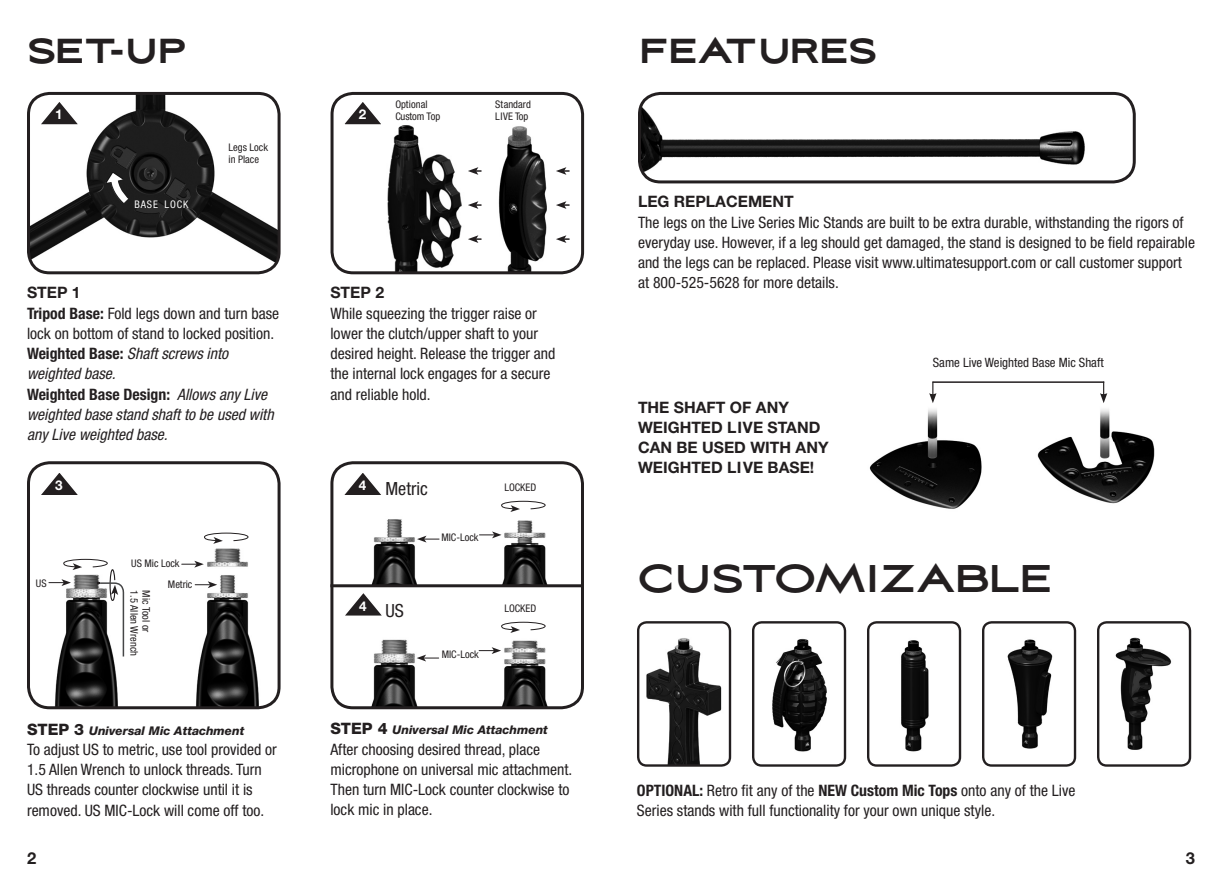
<style>
.page{position:relative;width:1222px;height:891px;background:#fff}
.page>*{position:absolute;margin:0;border:0;box-sizing:border-box;transform-origin:0 0}
.t1{font:700 48.3px "Aviano Sans";letter-spacing:-.02em;color:#231f20}
.t2{font:condensed 18.15px "Helvetica Neue";color:#231f20}
.t3{font:700 16.5px "Helvetica Neue";color:#231f20}
.t4{font:condensed 15.75px/20.2px "Helvetica Neue";color:#231f20}
.t5{font:italic condensed 15.75px/20.2px "Helvetica Neue";color:#231f20}
.t6{font:700 15.75px/20.2px "Helvetica Neue";color:#231f20}
.t7{font:700 13.5px "Helvetica Neue";color:#fff}
.t8{font:condensed 12.9px "Helvetica Neue";color:#231f20}
.t9{font:italic 800 12px "Helvetica Neue";color:#231f20}
.t10{font:condensed 10.5px/12.6px "Helvetica Neue";color:#231f20}
.t11{font:condensed 10.5px "Helvetica Neue";letter-spacing:.08em;color:#fff}
.s1{font-weight:700}
.s2{font-weight:700;font-style:normal}
.s3{font-style:normal;font-size:15.75px}
</style>
<div class="page">
<img style="left:387px;top:125px;width:75px;height:145px">
<img style="left:498px;top:126px;width:49px;height:144px">
<div style="left:330px;top:92px;width:254px;height:182px;border:3px solid #231f20;border-radius:21px"></div>
<img style="left:29px;top:96px;width:248px;height:177px">
<div style="left:27px;top:92px;width:254px;height:182px;border:3px solid #231f20;border-radius:21px"></div>
<img style="left:639px;top:93px;width:487px;height:89px">
<div style="left:638px;top:92px;width:497px;height:91px;border:3px solid #231f20;border-radius:21px"></div>
<svg style="left:37px;top:98px;width:46px;height:29px"></svg>
<svg style="left:341px;top:98px;width:40px;height:27px"></svg>
<svg style="left:556px;top:167px;width:13px;height:8px"></svg>
<svg style="left:556px;top:201px;width:13px;height:8px"></svg>
<svg style="left:556px;top:235px;width:13px;height:8px"></svg>
<svg style="left:468px;top:167px;width:13px;height:8px"></svg>
<svg style="left:468px;top:201px;width:13px;height:8px"></svg>
<svg style="left:468px;top:235px;width:13px;height:8px"></svg>
<img style="left:372px;top:519px;width:55px;height:65px">
<img style="left:492px;top:520px;width:55px;height:64px">
<img style="left:372px;top:639px;width:54px;height:66px">
<img style="left:502px;top:640px;width:45px;height:65px">
<div style="left:330px;top:461px;width:254px;height:248px;border:3px solid #231f20;border-radius:21px"></div>
<hr style="left:330px;top:584px;width:254px;height:3px;background:#231f20">
<svg style="left:501px;top:501px;width:45px;height:11px"></svg>
<svg style="left:501px;top:621px;width:45px;height:12px"></svg>
<svg style="left:344px;top:473px;width:37px;height:22px"></svg>
<svg style="left:345px;top:593px;width:37px;height:23px"></svg>
<svg style="left:479px;top:647px;width:22px;height:7px"></svg>
<svg style="left:417px;top:655px;width:22px;height:7px"></svg>
<svg style="left:479px;top:531px;width:22px;height:7px"></svg>
<svg style="left:417px;top:536px;width:22px;height:7px"></svg>
<img style="left:194px;top:548px;width:76px;height:159px">
<img style="left:41px;top:558px;width:77px;height:147px">
<div style="left:27px;top:461px;width:253px;height:248px;border:3px solid #231f20;border-radius:21px"></div>
<svg style="left:204px;top:532px;width:45px;height:12px"></svg>
<svg style="left:41px;top:473px;width:37px;height:22px"></svg>
<svg style="left:195px;top:581px;width:22px;height:7px"></svg>
<svg style="left:182px;top:561px;width:22px;height:7px"></svg>
<svg style="left:49px;top:559px;width:76px;height:99px"></svg>
<img style="left:869px;top:381px;width:286px;height:128px">
<svg style="left:929px;top:382px;width:7px;height:21px"></svg>
<svg style="left:1100px;top:382px;width:7px;height:21px"></svg>
<hr style="left:932px;top:381px;width:172px;height:2px;background:#231f20">
<img style="left:640px;top:638px;width:85px;height:126px">
<div style="left:637px;top:621px;width:94px;height:146px;border:2px solid #231f20;border-radius:9px"></div>
<img style="left:1007px;top:639px;width:46px;height:110px">
<div style="left:982px;top:621px;width:94px;height:146px;border:2px solid #231f20;border-radius:9px"></div>
<img style="left:772px;top:638px;width:55px;height:114px">
<div style="left:752px;top:621px;width:94px;height:146px;border:2px solid #231f20;border-radius:9px"></div>
<img style="left:1115px;top:637px;width:57px;height:113px">
<div style="left:1097px;top:621px;width:94px;height:146px;border:2px solid #231f20;border-radius:9px"></div>
<img style="left:901px;top:640px;width:28px;height:112px">
<div style="left:867px;top:621px;width:94px;height:146px;border:2px solid #231f20;border-radius:9px"></div>
<svg style="left:107px;top:173px;width:21px;height:30px"></svg>
<p class="t1" style="left:27px;top:20px;width:161px">set-up</p>
<p class="t1" style="left:638px;top:20px;width:241px">features</p>
<p class="t7" style="left:55px;top:106px;width:9px">1</p>
<p class="t7" style="left:359px;top:106px;width:9px">2</p>
<p class="t11" style="left:135px;top:199px;width:55px">BASE LOCK</p>
<p class="t10" style="left:229px;top:140px;width:41px">Legs Lock in Place</p>
<p class="t10" style="left:395px;top:98px;width:46px">Optional<br>Custom Top</p>
<p class="t10" style="left:495px;top:98px;width:37px">Standard<br>LIVE Top</p>
<p class="t6" style="left:27px;top:282px;width:55px">STEP 1</p>
<p class="t4" style="left:27px;top:303px;width:254px"><span class="s1">Tripod Base:</span> Fold legs down and turn base lock on bottom of stand to locked position.</p>
<p class="t5" style="left:27px;top:343px;width:203px"><span class="s2">Weighted Base:</span> Shaft screws into weighted base.</p>
<p class="t5" style="left:27px;top:384px;width:248px"><span class="s2">Weighted Base Design:</span> Allows any Live weighted base stand shaft to be used with any Live weighted base.</p>
<p class="t7" style="left:55px;top:477px;width:9px">3</p>
<p class="t10" style="left:36px;top:577px;width:12px">US</p>
<p class="t10" style="left:131px;top:557px;width:50px">US Mic Lock</p>
<p class="t10" style="left:141px;top:590px;width:67px;rotate:90deg">1.5 Allen Wrench</p>
<p class="t10" style="left:153px;top:590px;width:43px;rotate:90deg">Mic Tool or</p>
<p class="t10" style="left:168px;top:578px;width:26px">Metric</p>
<p class="t9" style="left:27px;top:723px;width:219px"><span class="s3">STEP 3</span> Universal Mic Attachment</p>
<p class="t4" style="left:27px;top:739px;width:251px">To adjust US to metric, use tool provided or 1.5 Allen Wrench to unlock threads. Turn US threads counter clockwise until it is removed. US MIC-Lock will come off too.</p>
<p class="t6" style="left:330px;top:282px;width:55px">STEP 2</p>
<p class="t4" style="left:330px;top:303px;width:208px">While squeezing the trigger raise or</p>
<p class="t4" style="left:330px;top:323px;width:209px">lower the clutch/upper shaft to your</p>
<p class="t4" style="left:330px;top:343px;width:227px">desired height. Release the trigger and the internal lock engages for a secure and reliable hold.</p>
<p class="t7" style="left:359px;top:477px;width:9px">4</p>
<p class="t2" style="left:385px;top:478px;width:44px">Metric</p>
<p class="t10" style="left:441px;top:531px;width:39px">MIC-Lock</p>
<p class="t7" style="left:359px;top:597px;width:9px">4</p>
<p class="t2" style="left:385px;top:600px;width:20px">US</p>
<p class="t10" style="left:442px;top:648px;width:39px">MIC-Lock</p>
<p class="t10" style="left:504px;top:481px;width:33px">LOCKED</p>
<p class="t10" style="left:504px;top:602px;width:33px">LOCKED</p>
<p class="t9" style="left:330px;top:723px;width:219px"><span class="s3">STEP 4</span> Universal Mic Attachment</p>
<p class="t4" style="left:330px;top:739px;width:243px">After choosing desired thread, place microphone on universal mic attachment.<br>Then turn MIC-Lock counter clockwise to lock mic in place.</p>
<p class="t6" style="left:638px;top:191px;width:157px">LEG REPLACEMENT</p>
<p class="t4" style="left:638px;top:212px;width:558px">The legs on the Live Series Mic Stands are built to be extra durable, withstanding the rigors of everyday use. However, if a leg should get damaged, the stand is designed to be field repairable and the legs can be replaced. Please visit www.ultimatesupport.com or call customer support at 800-525-5628 for more details.</p>
<p class="t6" style="left:638px;top:397px;width:192px">THE SHAFT OF ANY<br>WEIGHTED LIVE STAND<br>CAN BE USED WITH ANY<br>WEIGHTED LIVE BASE!</p>
<p class="t8" style="left:933px;top:355px;width:172px">Same Live Weighted Base Mic Shaft</p>
<p class="t1" style="left:637px;top:550px;width:417px">CUSTOMIZABLE</p>
<p class="t4" style="left:637px;top:780px;width:440px"><span class="s1">OPTIONAL:</span> Retro fit any of the <span class="s1">NEW Custom Mic Tops</span> onto any of the Live<br>Series stands with full functionality for your own unique style.</p>
<p class="t3" style="left:27px;top:848px;width:11px">2</p>
<p class="t3" style="left:1186px;top:848px;width:11px">3</p>
</div>
